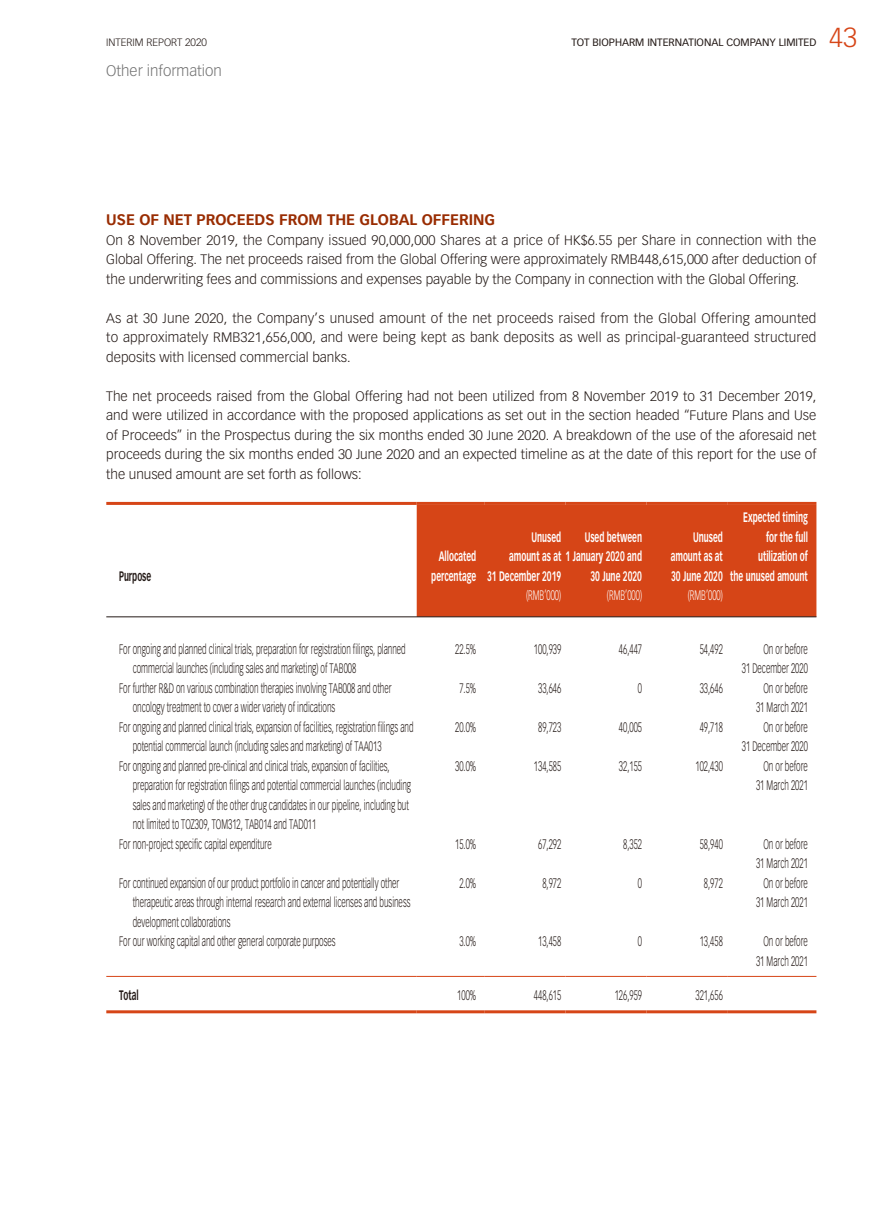
<style>
.page{position:relative;width:893px;height:1212px;background:#fff}
.page>*{position:absolute;margin:0;border:0;box-sizing:border-box;transform-origin:0 0}
.t1{font:300 27px "Vectora LT Std";color:#d64517}
.t2{font:700 15px "Vectora LT Std";color:#992c02}
.t3{font:300 15px "Vectora LT Std";color:#717171}
.t4{font:300 13.5px/19.5px "Vectora LT Std";color:#231916;scale:.6 1}
.t5{font:300 13.5px/19.5px "Vectora LT Std";color:#231916;text-align:justify}
.t6{font:700 13.5px/19.5px "Vectora LT Std";color:#fff;text-align:center;scale:.6 1}
.t7{font:300 13.5px "Vectora LT Std";color:#fff;scale:.6 1}
.t8{font:700 13.5px "Vectora LT Std";color:#231916;scale:.6 1}
.t9{font:10.5px "Vectora LT Std";color:#231916}
.t10{font:300 10.5px "Vectora LT Std";color:#231916}
</style>
<div class="page">
<div style="left:417px;top:505px;width:399px;height:111px;background:#d64517"></div>
<hr style="left:106px;top:616px;width:710px;height:1px;background:#231916">
<hr style="left:106px;top:502px;width:311px;height:3px;background:#d64517">
<hr style="left:417px;top:502px;width:68px;height:3px;background:#d64517">
<hr style="left:485px;top:502px;width:81px;height:3px;background:#d64517">
<hr style="left:566px;top:502px;width:80px;height:3px;background:#d64517">
<hr style="left:646px;top:502px;width:81px;height:3px;background:#d64517">
<hr style="left:727px;top:502px;width:89px;height:3px;background:#d64517">
<hr style="left:106px;top:976px;width:311px;height:1px;background:#d64517">
<hr style="left:417px;top:976px;width:68px;height:1px;background:#d64517">
<hr style="left:485px;top:976px;width:81px;height:1px;background:#d64517">
<hr style="left:566px;top:976px;width:80px;height:1px;background:#d64517">
<hr style="left:646px;top:976px;width:81px;height:1px;background:#d64517">
<hr style="left:727px;top:976px;width:89px;height:1px;background:#d64517">
<hr style="left:106px;top:1010px;width:311px;height:3px;background:#d64517">
<hr style="left:417px;top:1010px;width:68px;height:3px;background:#d64517">
<hr style="left:485px;top:1010px;width:81px;height:3px;background:#d64517">
<hr style="left:566px;top:1010px;width:80px;height:3px;background:#d64517">
<hr style="left:646px;top:1010px;width:81px;height:3px;background:#d64517">
<hr style="left:727px;top:1010px;width:89px;height:3px;background:#d64517">
<p class="t10" style="left:106px;top:37px;width:102px">INTERIM REPORT 2020</p>
<p class="t9" style="left:572px;top:37px;width:246px">TOT BIOPHARM INTERNATIONAL COMPANY LIMITED</p>
<h1 class="t1" style="left:829px;top:24px;width:30px">43</h1>
<p class="t3" style="left:106px;top:64px;width:117px">Other information</p>
<p class="t2" style="left:106px;top:213px;width:390px">USE OF NET PROCEEDS FROM THE GLOBAL OFFERING</p>
<p class="t5" style="left:106px;top:231px;width:712px">On 8 November 2019, the Company issued 90,000,000 Shares at a price of HK$6.55 per Share in connection with the Global Offering. The net proceeds raised from the Global Offering were approximately RMB448,615,000 after deduction of the underwriting fees and commissions and expenses payable by the Company in connection with the Global Offering.</p>
<p class="t5" style="left:106px;top:309px;width:712px">As at 30 June 2020, the Company’s unused amount of the net proceeds raised from the Global Offering amounted to approximately RMB321,656,000, and were being kept as bank deposits as well as principal-guaranteed structured deposits with licensed commercial banks.</p>
<p class="t5" style="left:106px;top:387px;width:712px">The net proceeds raised from the Global Offering had not been utilized from 8 November 2019 to 31 December 2019, and were utilized in accordance with the proposed applications as set out in the section headed “Future Plans and Use of Proceeds” in the Prospectus during the six months ended 30 June 2020. A breakdown of the use of the aforesaid net proceeds during the six months ended 30 June 2020 and an expected timeline as at the date of this report for the use of the unused amount are set forth as follows:</p>
<p class="t8" style="left:119px;top:569px;width:55px">Purpose</p>
<p class="t6" style="left:431px;top:547px;width:76px">Allocated percentage</p>
<p class="t6" style="left:585px;top:528px;width:97px">Used between</p>
<p class="t6" style="left:590px;top:567px;width:88px">30 June 2020</p>
<p class="t6" style="left:531px;top:528px;width:51px">Unused</p>
<p class="t6" style="left:509px;top:547px;width:223px">amount as at 1 January 2020 and</p>
<p class="t6" style="left:487px;top:567px;width:125px">31 December 2019</p>
<p class="t6" style="left:730px;top:508px;width:131px;text-align:right">Expected timing for the full utilization of<br>the unused amount</p>
<p class="t6" style="left:671px;top:528px;width:88px;text-align:justify;text-indent:22px">Unused amount as at 30 June 2020</p>
<p class="t7" style="left:526px;top:589px;width:60px">(RMB’000)</p>
<p class="t7" style="left:607px;top:589px;width:60px">(RMB’000)</p>
<p class="t7" style="left:688px;top:589px;width:60px">(RMB’000)</p>
<p class="t4" style="left:133px;top:640px;width:457px;text-indent:-14px">For ongoing and planned clinical trials, preparation for registration filings, planned commercial launches (including sales and marketing) of TAB008</p>
<p class="t4" style="left:455px;top:640px;width:37px">22.5%</p>
<p class="t4" style="left:534px;top:640px;width:47px">100,939</p>
<p class="t4" style="left:619px;top:640px;width:40px">46,447</p>
<p class="t4" style="left:700px;top:640px;width:40px">54,492</p>
<p class="t4" style="left:742px;top:640px;width:112px;text-align:right">On or before<br>31 December 2020</p>
<p class="t4" style="left:133px;top:679px;width:433px;text-indent:-14px">For further R&amp;D on various combination therapies involving TAB008 and other oncology treatment to cover a wider variety of indications</p>
<p class="t4" style="left:459px;top:679px;width:30px">7.5%</p>
<p class="t4" style="left:538px;top:679px;width:40px">33,646</p>
<p class="t4" style="left:638px;top:679px;width:9px">0</p>
<p class="t4" style="left:700px;top:679px;width:40px">33,646</p>
<p class="t4" style="left:756px;top:679px;width:88px;text-align:center">On or before<br>31 March 2021</p>
<p class="t4" style="left:133px;top:718px;width:470px;text-indent:-14px">For ongoing and planned clinical trials, expansion of facilities, registration filings and potential commercial launch (including sales and marketing) of TAA013</p>
<p class="t4" style="left:455px;top:718px;width:37px">20.0%</p>
<p class="t4" style="left:538px;top:718px;width:40px">89,723</p>
<p class="t4" style="left:619px;top:718px;width:40px">40,005</p>
<p class="t4" style="left:700px;top:718px;width:40px">49,718</p>
<p class="t4" style="left:742px;top:718px;width:112px;text-align:right">On or before<br>31 December 2020</p>
<p class="t4" style="left:133px;top:757px;width:466px;text-indent:-14px">For ongoing and planned pre-clinical and clinical trials, expansion of facilities, preparation for registration filings and potential commercial launches (including sales and marketing) of the other drug candidates in our pipeline, including but not limited to TOZ309, TOM312, TAB014 and TAD011</p>
<p class="t4" style="left:455px;top:757px;width:37px">30.0%</p>
<p class="t4" style="left:534px;top:757px;width:47px">134,585</p>
<p class="t4" style="left:619px;top:757px;width:40px">32,155</p>
<p class="t4" style="left:695px;top:757px;width:47px">102,430</p>
<p class="t4" style="left:756px;top:757px;width:88px;text-align:center">On or before<br>31 March 2021</p>
<p class="t4" style="left:119px;top:835px;width:256px">For non-project specific capital expenditure</p>
<p class="t4" style="left:455px;top:835px;width:37px">15.0%</p>
<p class="t4" style="left:538px;top:835px;width:40px">67,292</p>
<p class="t4" style="left:623px;top:835px;width:33px">8,352</p>
<p class="t4" style="left:700px;top:835px;width:40px">58,940</p>
<p class="t4" style="left:756px;top:835px;width:88px;text-align:center">On or before<br>31 March 2021</p>
<p class="t4" style="left:133px;top:874px;width:465px;text-indent:-14px">For continued expansion of our product portfolio in cancer and potentially other therapeutic areas through internal research and external licenses and business development collaborations</p>
<p class="t4" style="left:459px;top:874px;width:30px">2.0%</p>
<p class="t4" style="left:542px;top:874px;width:33px">8,972</p>
<p class="t4" style="left:638px;top:874px;width:9px">0</p>
<p class="t4" style="left:704px;top:874px;width:33px">8,972</p>
<p class="t4" style="left:756px;top:874px;width:88px;text-align:center">On or before<br>31 March 2021</p>
<p class="t4" style="left:119px;top:933px;width:362px">For our working capital and other general corporate purposes</p>
<p class="t4" style="left:459px;top:933px;width:30px">3.0%</p>
<p class="t4" style="left:538px;top:933px;width:40px">13,458</p>
<p class="t4" style="left:638px;top:933px;width:9px">0</p>
<p class="t4" style="left:700px;top:933px;width:40px">13,458</p>
<p class="t4" style="left:756px;top:933px;width:88px;text-align:center">On or before<br>31 March 2021</p>
<p class="t8" style="left:119px;top:989px;width:34px">Total</p>
<p class="t4" style="left:457px;top:987px;width:33px">100%</p>
<p class="t4" style="left:534px;top:987px;width:47px">448,615</p>
<p class="t4" style="left:615px;top:987px;width:47px">126,959</p>
<p class="t4" style="left:695px;top:987px;width:47px">321,656</p>
</div>
